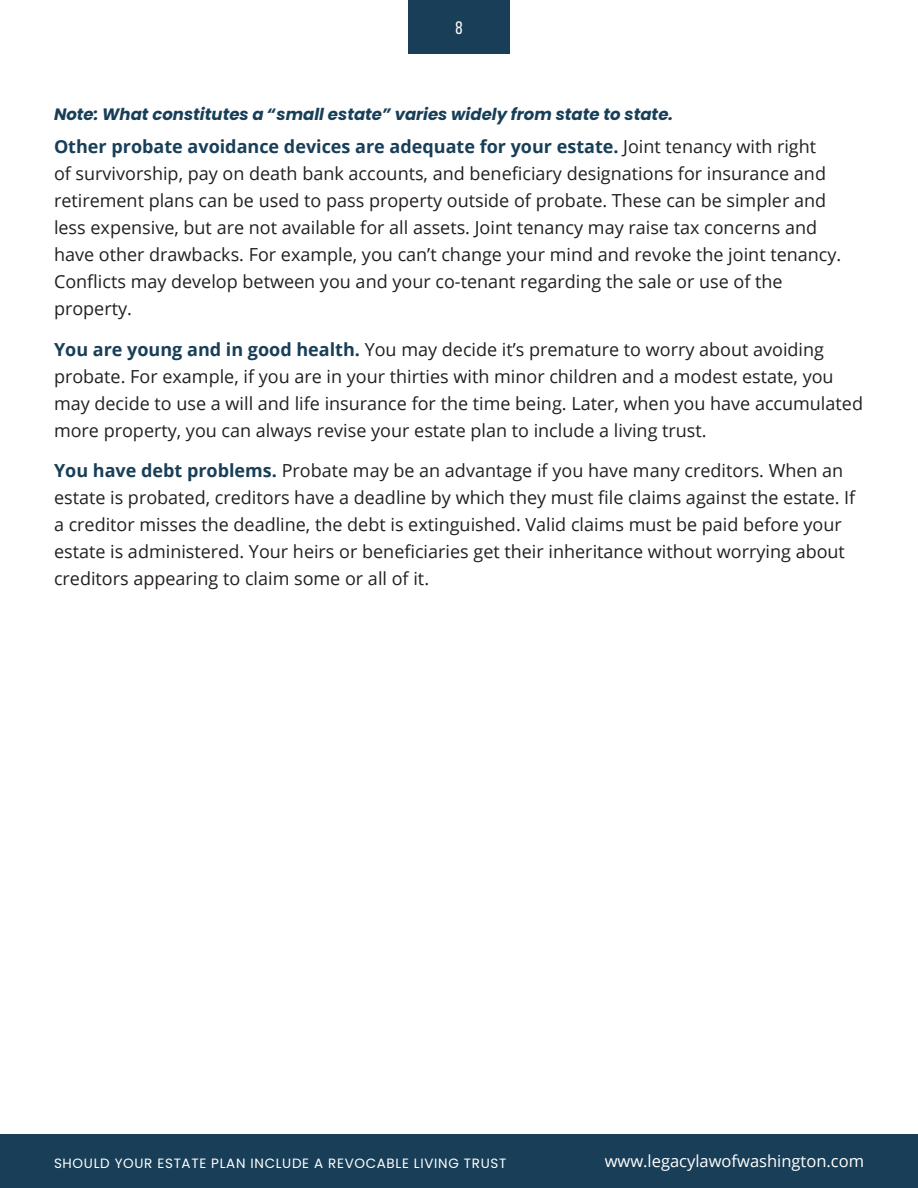
<style>
.page{position:relative;width:918px;height:1188px;background:#fff}
.page>*{position:absolute;margin:0;border:0;box-sizing:border-box;transform-origin:0 0}
.P9_-_Paragraph_Lead{font:18px/27px "Open Sans";color:#231f20}
.t1{font:18px "Bebas Neue";color:#fff}
.H3_-_Heading_3{font:italic 700 16.5px "Poppins";color:#183e58}
.t2{font:16.5px "Open Sans";color:#fff}
.t3{font:13.5px "Poppins";letter-spacing:.05em;color:#fff}
.s1{font-weight:700;color:#183e58}
</style>
<div class="page">
<div style="left:0;top:1134px;width:918px;height:54px;background:#183e58"></div>
<div style="left:408px;top:0;width:102px;height:54px;background:#183e58"></div>
<p class="t1" style="left:455px;top:18px;width:9px">8</p>
<p class="H3_-_Heading_3" style="left:54px;top:104px;width:621px">Note: What constitutes a “small estate” varies widely from state to state.</p>
<p class="P9_-_Paragraph_Lead" style="left:54px;top:133px;width:789px"><span class="s1">Other probate avoidance devices are adequate for your estate.</span> Joint tenancy with right<br>of survivorship, pay on death bank accounts, and beneficiary designations for insurance and retirement plans can be used to pass property outside of probate. These can be simpler and less expensive, but are not available for all assets. Joint tenancy may raise tax concerns and have other drawbacks. For example, you can’t change your mind and revoke the joint tenancy.<br>Conflicts may develop between you and your co-tenant regarding the sale or use of the property.</p>
<p class="P9_-_Paragraph_Lead" style="left:54px;top:335px;width:811px"><span class="s1">You are young and in good health.</span> You may decide it’s premature to worry about avoiding probate. For example, if you are in your thirties with minor children and a modest estate, you may decide to use a will and life insurance for the time being. Later, when you have accumulated more property, you can always revise your estate plan to include a living trust.</p>
<p class="P9_-_Paragraph_Lead" style="left:54px;top:457px;width:803px"><span class="s1">You have debt problems.</span> Probate may be an advantage if you have many creditors. When an estate is probated, creditors have a deadline by which they must file claims against the estate. If a creditor misses the deadline, the debt is extinguished. Valid claims must be paid before your estate is administered. Your heirs or beneficiaries get their inheritance without worrying about creditors appearing to claim some or all of it.</p>
<p class="t3" style="left:54px;top:1156px;width:454px">SHOULD YOUR ESTATE PLAN INCLUDE A REVOCABLE LIVING TRUST</p>
<p class="t2" style="left:605px;top:1150px;width:261px">www.legacylawofwashington.com</p>
</div>
